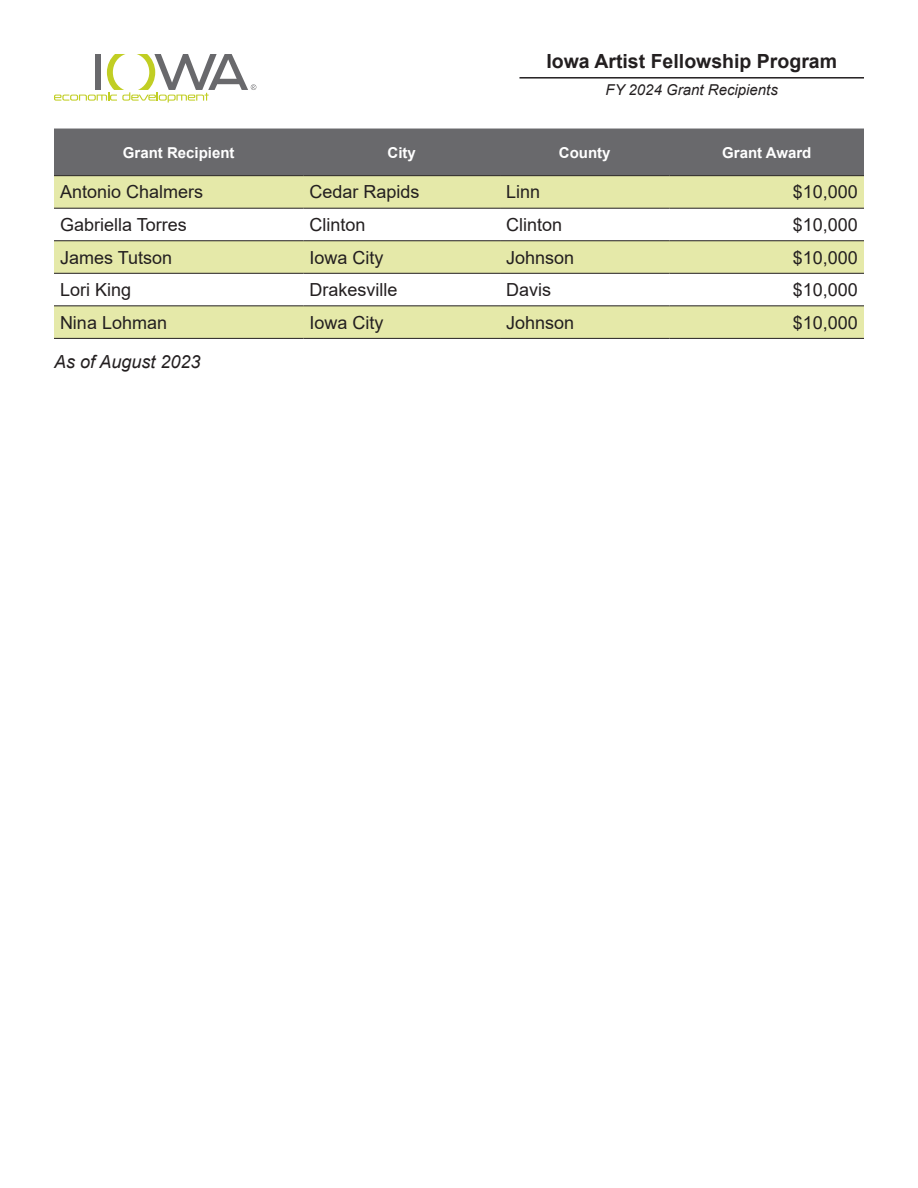
<style>
.page{position:relative;width:918px;height:1188px;background:#fff}
.page>*{position:absolute;margin:0;border:0;box-sizing:border-box;transform-origin:0 0}
.t1{font:700 19.5px "Arial";color:#231f20}
.t2{font:18px "Arial";color:#231f20}
.t3{font:italic 18px "Arial";color:#231f20}
.t4{font:700 15px "Arial";color:#fff}
.t5{font:italic 15px "Arial";color:#231f20}
</style>
<div class="page">
<div style="left:54px;top:129px;width:810px;height:46px;background:#69696c"></div>
<svg style="left:54px;top:176px;width:810px;height:162px;fill:#e5e9a9"></svg>
<hr style="left:54px;top:175px;width:249px;height:1px;background:#231f20">
<hr style="left:303px;top:175px;width:197px;height:1px;background:#231f20">
<hr style="left:500px;top:175px;width:170px;height:1px;background:#231f20">
<hr style="left:670px;top:175px;width:194px;height:1px;background:#231f20">
<hr style="left:54px;top:208px;width:249px;height:1px;background:#231f20">
<hr style="left:303px;top:208px;width:197px;height:1px;background:#231f20">
<hr style="left:500px;top:208px;width:170px;height:1px;background:#231f20">
<hr style="left:670px;top:208px;width:194px;height:1px;background:#231f20">
<hr style="left:54px;top:240px;width:249px;height:1px;background:#231f20">
<hr style="left:303px;top:240px;width:197px;height:1px;background:#231f20">
<hr style="left:500px;top:240px;width:170px;height:1px;background:#231f20">
<hr style="left:670px;top:240px;width:194px;height:1px;background:#231f20">
<hr style="left:54px;top:273px;width:249px;height:1px;background:#231f20">
<hr style="left:303px;top:273px;width:197px;height:1px;background:#231f20">
<hr style="left:500px;top:273px;width:170px;height:1px;background:#231f20">
<hr style="left:670px;top:273px;width:194px;height:1px;background:#231f20">
<hr style="left:54px;top:305px;width:249px;height:1px;background:#231f20">
<hr style="left:303px;top:305px;width:197px;height:1px;background:#231f20">
<hr style="left:500px;top:305px;width:170px;height:1px;background:#231f20">
<hr style="left:670px;top:305px;width:194px;height:1px;background:#231f20">
<hr style="left:54px;top:338px;width:249px;height:1px;background:#231f20">
<hr style="left:303px;top:338px;width:197px;height:1px;background:#231f20">
<hr style="left:500px;top:338px;width:170px;height:1px;background:#231f20">
<hr style="left:670px;top:338px;width:194px;height:1px;background:#231f20">
<hr style="left:519px;top:77px;width:345px;height:2px;background:#231f20">
<svg style="left:54px;top:54px;width:202px;height:49px"></svg>
<p class="t1" style="left:546px;top:48px;width:292px">Iowa Artist Fellowship Program</p>
<p class="t5" style="left:606px;top:80px;width:174px">FY 2024 Grant Recipients</p>
<p class="t4" style="left:123px;top:142px;width:113px">Grant Recipient</p>
<p class="t4" style="left:388px;top:142px;width:30px">City</p>
<p class="t4" style="left:559px;top:142px;width:53px">County</p>
<p class="t4" style="left:722px;top:142px;width:91px">Grant Award</p>
<p class="t2" style="left:60px;top:180px;width:145px">Antonio Chalmers</p>
<p class="t2" style="left:309px;top:180px;width:112px">Cedar Rapids</p>
<p class="t2" style="left:506px;top:180px;width:36px">Linn</p>
<p class="t2" style="left:793px;top:180px;width:67px">$10,000</p>
<p class="t2" style="left:60px;top:212px;width:128px">Gabriella Torres</p>
<p class="t2" style="left:309px;top:212px;width:58px">Clinton</p>
<p class="t2" style="left:506px;top:212px;width:58px">Clinton</p>
<p class="t2" style="left:793px;top:212px;width:67px">$10,000</p>
<p class="t2" style="left:60px;top:245px;width:114px">James Tutson</p>
<p class="t2" style="left:309px;top:245px;width:76px">Iowa City</p>
<p class="t2" style="left:506px;top:245px;width:70px">Johnson</p>
<p class="t2" style="left:793px;top:245px;width:67px">$10,000</p>
<p class="t2" style="left:60px;top:277px;width:73px">Lori King</p>
<p class="t2" style="left:309px;top:277px;width:90px">Drakesville</p>
<p class="t2" style="left:506px;top:277px;width:46px">Davis</p>
<p class="t2" style="left:793px;top:277px;width:67px">$10,000</p>
<p class="t2" style="left:60px;top:310px;width:109px">Nina Lohman</p>
<p class="t2" style="left:309px;top:310px;width:76px">Iowa City</p>
<p class="t2" style="left:506px;top:310px;width:70px">Johnson</p>
<p class="t2" style="left:793px;top:310px;width:67px">$10,000</p>
<p class="t3" style="left:54px;top:350px;width:148px">As of August 2023</p>
</div>
